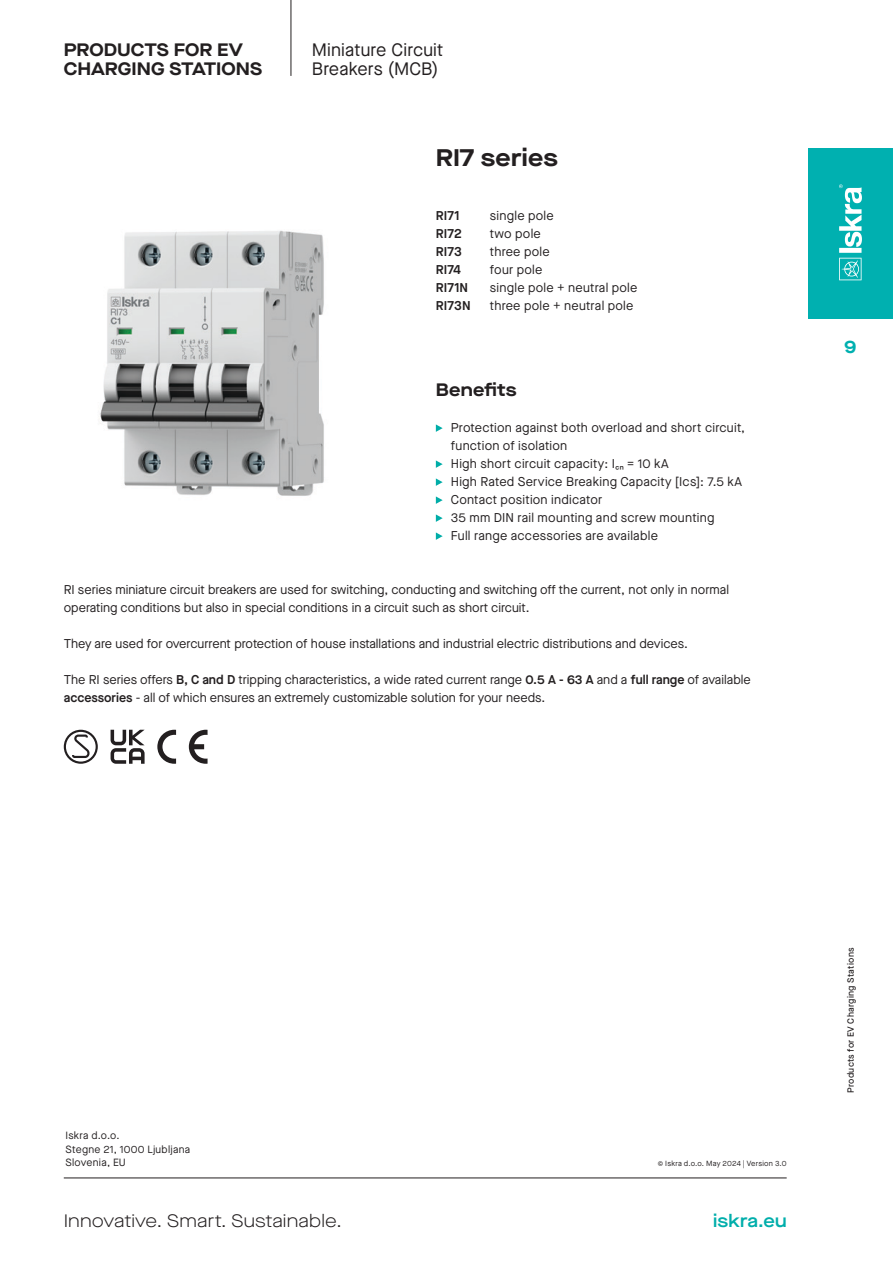
<style>
.page{position:relative;width:893px;height:1263px;background:#fff}
.page>*{position:absolute;margin:0;border:0;box-sizing:border-box;transform-origin:0 0}
.t1{font:700 expanded 24px "Maison Neue";letter-spacing:.01em;color:#231f20}
.t2{font:700 expanded 18px/19.5px "Maison Neue";letter-spacing:.005em;color:#231f20}
.t3{font:18px "Maison Neue";letter-spacing:.005em;color:#231f20}
.t4{font:300 expanded 18px "Maison Neue";letter-spacing:.005em;color:#231f20}
.t5{font:600 expanded 18px "Maison Neue";letter-spacing:.005em;color:#00aeab}
.t6{font:700 expanded 18px "Maison Neue";color:#00b0b0}
.t7{font:12.75px "Maison Neue";color:#231f20}
.t8{font:12.75px/18px "Maison Neue";letter-spacing:.02em;color:#231f20}
.t9{font:600 12.75px "Maison Neue";letter-spacing:.005em;color:#231f20}
.t10{font:10.5px "Maison Neue";letter-spacing:.025em;color:#231f20}
.t11{font:500 9px "Maison Neue";letter-spacing:.035em;color:#231f20}
.t12{font:7.5px "Maison Neue";letter-spacing:.025em;color:#231f20}
.s1{font-weight:600}
</style>
<div class="page">
<img style="left:100px;top:230px;width:224px;height:266px">
<svg style="left:436px;top:424px;width:7px;height:8px"></svg>
<svg style="left:436px;top:460px;width:7px;height:8px"></svg>
<svg style="left:436px;top:478px;width:7px;height:8px"></svg>
<svg style="left:436px;top:496px;width:7px;height:8px"></svg>
<svg style="left:436px;top:514px;width:7px;height:8px"></svg>
<svg style="left:436px;top:532px;width:7px;height:8px"></svg>
<svg style="left:111px;top:730px;width:34px;height:34px"></svg>
<svg style="left:64px;top:730px;width:34px;height:34px"></svg>
<svg style="left:157px;top:730px;width:19px;height:34px"></svg>
<svg style="left:189px;top:730px;width:19px;height:34px"></svg>
<hr style="left:64px;top:1178px;width:723px;height:1px;background:#231f20">
<hr style="left:291px;top:0;width:1px;height:76px;background:#231f20">
<div style="left:808px;top:149px;width:85px;height:170px;background:#00b0b0"></div>
<svg style="left:839px;top:184px;width:23px;height:96px"></svg>
<p class="t2" style="left:64px;top:39px;width:200px">PRODUCTS FOR EV<br>CHARGING STATIONS</p>
<p class="t3" style="left:312px;top:37px;width:133px">Miniature Circuit</p>
<p class="t3" style="left:312px;top:57px;width:128px">Breakers (MCB)</p>
<p class="t1" style="left:436px;top:141px;width:123px">RI7 series</p>
<p class="t9" style="left:436px;top:207px;width:25px">RI71</p>
<p class="t8" style="left:490px;top:207px;width:65px">single pole</p>
<p class="t9" style="left:436px;top:225px;width:27px">RI72</p>
<p class="t7" style="left:490px;top:225px;width:53px">two pole</p>
<p class="t9" style="left:436px;top:243px;width:28px">RI73</p>
<p class="t7" style="left:490px;top:243px;width:61px">three pole</p>
<p class="t9" style="left:436px;top:261px;width:27px">RI74</p>
<p class="t7" style="left:490px;top:261px;width:54px">four pole</p>
<p class="t9" style="left:436px;top:279px;width:34px">RI71N</p>
<p class="t8" style="left:490px;top:279px;width:149px">single pole + neutral pole</p>
<p class="t9" style="left:436px;top:297px;width:36px">RI73N</p>
<p class="t8" style="left:490px;top:297px;width:145px">three pole + neutral pole</p>
<p class="t2" style="left:436px;top:379px;width:82px">Benefits</p>
<p class="t8" style="left:451px;top:418px;width:296px">Protection against both overload and short circuit, function of isolation</p>
<p class="t8" style="left:451px;top:454px;width:166px">High short circuit capacity: I</p>
<p class="t7" style="left:615px;top:462px;width:10px">cn</p>
<p class="t7" style="left:627px;top:455px;width:43px">= 10 kA</p>
<p class="t7" style="left:451px;top:473px;width:293px">High Rated Service Breaking Capacity [Ics]: 7.5 kA</p>
<p class="t8" style="left:451px;top:490px;width:153px">Contact position indicator</p>
<p class="t8" style="left:451px;top:508px;width:265px">35 mm DIN rail mounting and screw mounting</p>
<p class="t8" style="left:451px;top:526px;width:209px">Full range accessories are available</p>
<p class="t7" style="left:64px;top:581px;width:667px">RI series miniature circuit breakers are used for switching, conducting and switching off the current, not only in normal</p>
<p class="t7" style="left:64px;top:599px;width:467px">operating conditions but also in special conditions in a circuit such as short circuit.</p>
<p class="t7" style="left:64px;top:635px;width:626px">They are used for overcurrent protection of house installations and industrial electric distributions and devices.</p>
<p class="t7" style="left:64px;top:671px;width:688px">The RI series offers <span class="s1">B, C and D</span> tripping characteristics, a wide rated current range <span class="s1">0.5 A - 63 A</span> and a <span class="s1">full range</span> of available</p>
<p class="t7" style="left:64px;top:689px;width:483px"><span class="s1">accessories</span> - all of which ensures an extremely customizable solution for your needs.</p>
<h2 class="t6" style="left:844px;top:334px;width:13px">9</h2>
<p class="t10" style="left:66px;top:1128px;width:56px">Iskra d.o.o.</p>
<p class="t10" style="left:66px;top:1142px;width:126px">Stegne 21, 1000 Ljubljana</p>
<p class="t10" style="left:66px;top:1155px;width:62px">Slovenia, EU</p>
<p class="t12" style="left:658px;top:1158px;width:130px">© Iskra d.o.o. May 2024 | Version 3.0</p>
<p class="t4" style="left:64px;top:1209px;width:280px">Innovative. Smart. Sustainable.</p>
<p class="t5" style="left:713px;top:1208px;width:75px">iskra.eu</p>
<p class="t11" style="left:844px;top:1093px;width:147px;rotate:-90deg">Products for EV Charging Stations</p>
</div>
